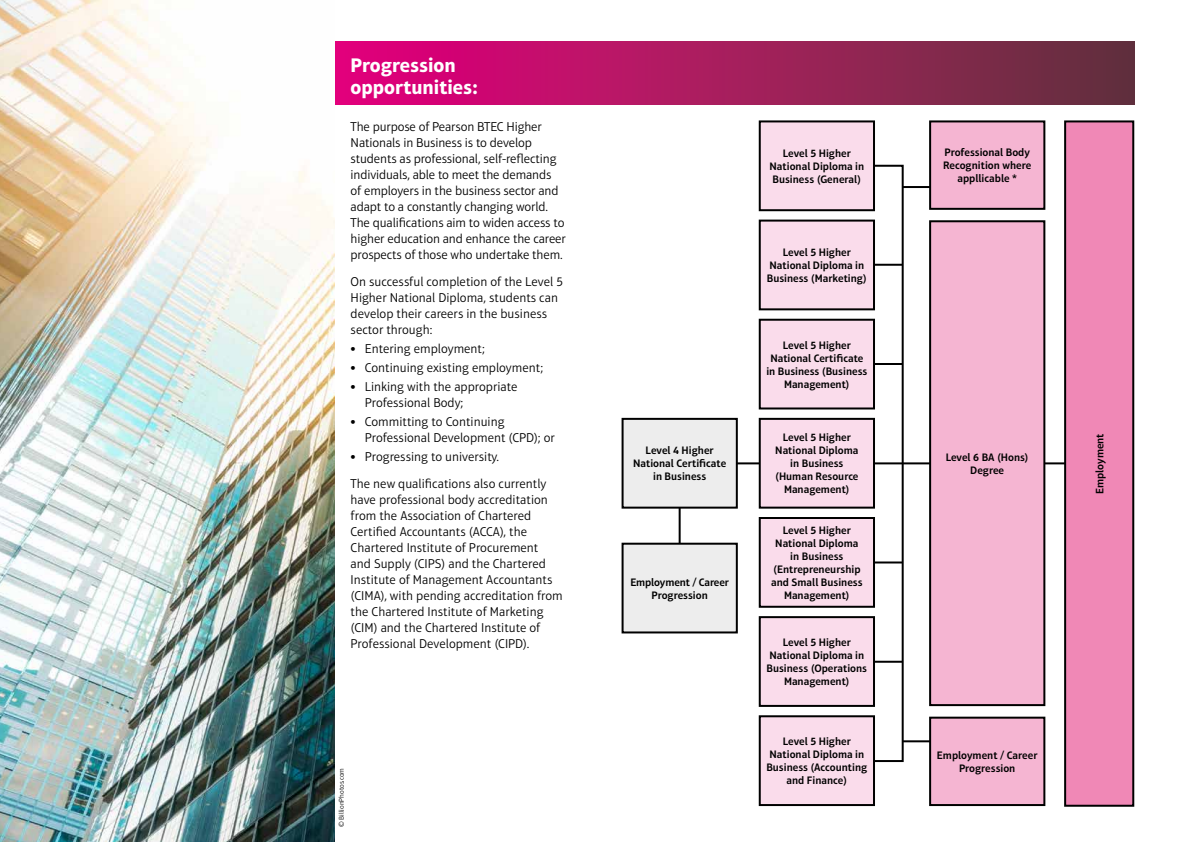
<style>
.page{position:relative;width:1191px;height:842px;background:#fff}
.page>*{position:absolute;margin:0;border:0;box-sizing:border-box;transform-origin:0 0}
.t1{font:700 20px/22px "Aptifer Sans LT Pro";color:#fff}
.t2{font:300 13px/16px "Aptifer Sans LT Pro";color:#000}
.t3{font:600 11px/13px "Aptifer Sans LT Pro";color:#000;text-align:center}
.t4{font:300 7px "Aptifer Sans LT Pro";color:#000}
.s1{font-weight:900}
</style>
<div class="page">
<svg style="left:862px;top:164px;width:42px;height:599px"></svg>
<hr style="left:726px;top:462px;width:43px;height:2px;background:#000">
<hr style="left:868px;top:462px;width:68px;height:2px;background:#000">
<hr style="left:1020px;top:462px;width:67px;height:2px;background:#000">
<hr style="left:868px;top:264px;width:34px;height:2px;background:#000">
<hr style="left:868px;top:363px;width:34px;height:2px;background:#000">
<hr style="left:868px;top:561px;width:34px;height:2px;background:#000">
<hr style="left:868px;top:661px;width:34px;height:2px;background:#000">
<hr style="left:902px;top:740px;width:34px;height:2px;background:#000">
<hr style="left:902px;top:186px;width:34px;height:2px;background:#000">
<hr style="left:678px;top:498px;width:2px;height:52px;background:#000">
<div style="left:622px;top:544px;width:115px;height:88px;background:#ededed"></div>
<div style="left:621px;top:543px;width:117px;height:90px;border:2px solid #000"></div>
<div style="left:622px;top:419px;width:115px;height:89px;background:#ededed"></div>
<div style="left:621px;top:418px;width:117px;height:91px;border:2px solid #000"></div>
<div style="left:759px;top:121px;width:115px;height:89px;background:#fadceb"></div>
<div style="left:758px;top:120px;width:117px;height:91px;border:2px solid #000"></div>
<div style="left:930px;top:121px;width:114px;height:88px;background:#f5b5d2"></div>
<div style="left:929px;top:120px;width:116px;height:90px;border:2px solid #000"></div>
<div style="left:930px;top:718px;width:114px;height:87px;background:#f5b5d2"></div>
<div style="left:929px;top:717px;width:116px;height:89px;border:2px solid #000"></div>
<div style="left:1065px;top:121px;width:68px;height:685px;background:#f088b6"></div>
<div style="left:1064px;top:120px;width:70px;height:687px;border:2px solid #000"></div>
<div style="left:930px;top:221px;width:114px;height:484px;background:#f5b5d2"></div>
<div style="left:929px;top:220px;width:116px;height:486px;border:2px solid #000"></div>
<div style="left:759px;top:221px;width:115px;height:88px;background:#fadceb"></div>
<div style="left:758px;top:220px;width:117px;height:90px;border:2px solid #000"></div>
<div style="left:759px;top:419px;width:115px;height:89px;background:#fadceb"></div>
<div style="left:758px;top:418px;width:117px;height:91px;border:2px solid #000"></div>
<div style="left:759px;top:518px;width:115px;height:89px;background:#fadceb"></div>
<div style="left:758px;top:517px;width:117px;height:91px;border:2px solid #000"></div>
<div style="left:759px;top:617px;width:115px;height:89px;background:#fadceb"></div>
<div style="left:758px;top:616px;width:117px;height:91px;border:2px solid #000"></div>
<div style="left:759px;top:716px;width:115px;height:89px;background:#fadceb"></div>
<div style="left:758px;top:715px;width:117px;height:91px;border:2px solid #000"></div>
<div style="left:759px;top:320px;width:115px;height:88px;background:#fadceb"></div>
<div style="left:758px;top:319px;width:117px;height:90px;border:2px solid #000"></div>
<div style="left:312px;top:42px;width:822px;height:62px;background:linear-gradient(to right,#eb0180,#62343c)"></div>
<img style="left:0;top:0;width:334px;height:842px">
<h1 class="t1" style="left:351px;top:54px;width:129px">Progression opportunities:</h1>
<p class="t2" style="left:351px;top:119px;width:217px">The purpose of Pearson BTEC Higher Nationals in Business is to develop students as professional, self-reflecting individuals, able to meet the demands<br>of employers in the business sector and adapt to a constantly changing world.<br>The qualifications aim to widen access to higher education and enhance the career prospects of those who undertake them.</p>
<p class="t2" style="left:351px;top:274px;width:214px">On successful completion of the Level 5<br>Higher National Diploma, students can develop their careers in the business sector through:</p>
<p class="t2" style="left:351px;top:341px;width:136px"><span class="s1">•</span> Entering employment;</p>
<p class="t2" style="left:351px;top:360px;width:194px"><span class="s1">•</span> Continuing existing employment;</p>
<p class="t2" style="left:365px;top:378px;width:154px;text-indent:-14px"><span class="s1">•</span> Linking with the appropriate<br>Professional Body;</p>
<p class="t2" style="left:365px;top:413px;width:192px;text-indent:-14px"><span class="s1">•</span> Committing to Continuing<br>Professional Development (CPD); or</p>
<p class="t2" style="left:351px;top:443px;width:197px;line-height:27.3px"><span class="s1">•</span> Progressing to university.<br>The new qualifications also currently</p>
<p class="t2" style="left:351px;top:491px;width:214px">have professional body accreditation from the Association of Chartered Certified Accountants (ACCA), the Chartered Institute of Procurement<br>and Supply (CIPS) and the Chartered Institute of Management Accountants (CIMA), with pending accreditation from the Chartered Institute of Marketing (CIM) and the Chartered Institute of Professional Development (CIPD).</p>
<p class="t4" style="left:337px;top:827px;width:61px;rotate:-90deg">© BillionPhotos.com</p>
<p class="t3" style="left:633px;top:444px;width:95px">Level 4 Higher<br>National Certificate in Business</p>
<p class="t3" style="left:630px;top:575px;width:100px">Employment / Career<br>Progression</p>
<p class="t3" style="left:769px;top:147px;width:96px">Level 5 Higher<br>National Diploma in<br>Business (General)</p>
<p class="t3" style="left:943px;top:146px;width:90px">Professional Body<br>Recognition where appllicable *</p>
<p class="t3" style="left:767px;top:246px;width:102px">Level 5 Higher<br>National Diploma in<br>Business (Marketing)</p>
<p class="t3" style="left:766px;top:338px;width:102px">Level 5 Higher<br>National Certificate in Business (Business<br>Management)</p>
<p class="t3" style="left:775px;top:431px;width:85px">Level 5 Higher<br>National Diploma in Business (Human Resource<br>Management)</p>
<p class="t3" style="left:771px;top:524px;width:93px">Level 5 Higher<br>National Diploma in Business (Entrepreneurship and Small Business<br>Management)</p>
<p class="t3" style="left:766px;top:636px;width:102px">Level 5 Higher<br>National Diploma in<br>Business (Operations<br>Management)</p>
<p class="t3" style="left:766px;top:735px;width:102px">Level 5 Higher<br>National Diploma in<br>Business (Accounting and Finance)</p>
<p class="t3" style="left:945px;top:450px;width:85px">Level 6 BA (Hons)<br>Degree</p>
<p class="t3" style="left:937px;top:749px;width:102px">Employment / Career<br>Progression</p>
<p class="t3" style="left:1093px;top:494px;width:62px;rotate:-90deg">Employment</p>
</div>
